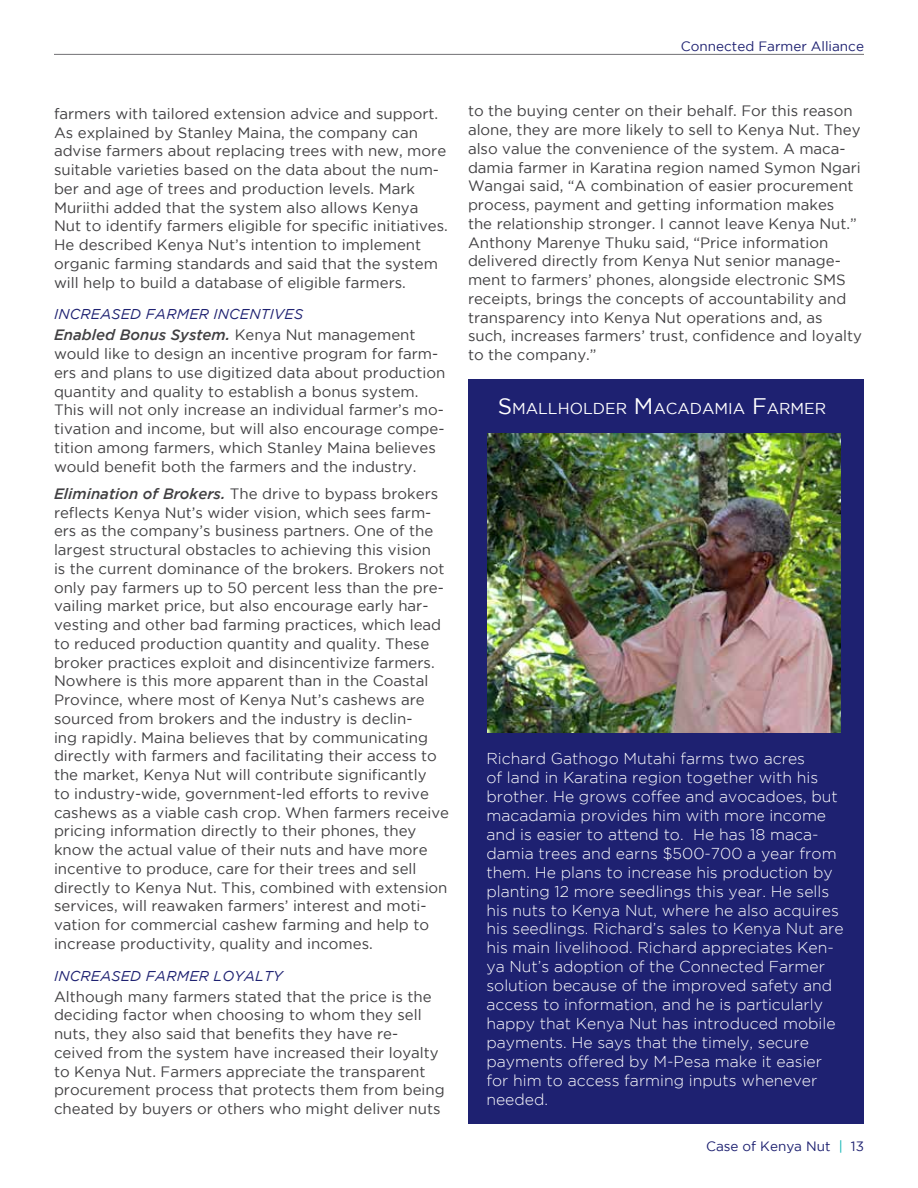
<style>
.page{position:relative;width:918px;height:1188px;background:#fff}
.page>*{position:absolute;margin:0;border:0;box-sizing:border-box;transform-origin:0 0}
.t1{font:300 15.75px/18.9px "Gotham";color:#fff}
.t2{font:15.75px "Gotham";color:#fff}
.t3{font:15px/18.8px "Gotham";color:#414042}
.t4{font:italic 14.25px "Gotham";letter-spacing:.015em;color:#1e2171}
.t5{font:13.5px "Gotham";color:#1e2171}
.s1{font-weight:500;font-style:italic}
.s2{font-size:22.5px}
.s3{color:#00b1b0}
</style>
<div class="page">
<hr style="left:54px;top:54px;width:810px;height:1px;background:#717073">
<div style="left:468px;top:379px;width:396px;height:744px;background:#1e2171"></div>
<img style="left:487px;top:433px;width:353px;height:299px">
<p class="t5" style="left:681px;top:38px;width:185px">Connected Farmer Alliance</p>
<p class="t3" style="left:54px;top:104px;width:395px">farmers with tailored extension advice and support.<br>As explained by Stanley Maina, the company can advise farmers about replacing trees with new, more suitable varieties based on the data about the num&shy;ber and age of trees and production levels. Mark Muriithi added that the system also allows Kenya Nut to identify farmers eligible for specific initiatives.<br>He described Kenya Nut’s intention to implement organic farming standards and said that the system will help to build a database of eligible farmers.</p>
<p class="t4" style="left:54px;top:306px;width:251px">INCREASED FARMER INCENTIVES</p>
<p class="t3" style="left:54px;top:325px;width:393px"><span class="s1">Enabled Bonus System.</span> Kenya Nut management would like to design an incentive program for farm&shy;ers and plans to use digitized data about production quantity and quality to establish a bonus system.<br>This will not only increase an individual farmer’s mo&shy;tivation and income, but will also encourage compe&shy;tition among farmers, which Stanley Maina believes would benefit both the farmers and the industry.</p>
<p class="t3" style="left:54px;top:484px;width:397px"><span class="s1">Elimination of Brokers.</span> The drive to bypass brokers reflects Kenya Nut’s wider vision, which sees farm&shy;ers as the company’s business partners. One of the largest structural obstacles to achieving this vision<br>is the current dominance of the brokers. Brokers not only pay farmers up to 50 percent less than the pre&shy;vailing market price, but also encourage early har&shy;vesting and other bad farming practices, which lead to reduced production quantity and quality. These broker practices exploit and disincentivize farmers.<br>Nowhere is this more apparent than in the Coastal Province, where most of Kenya Nut’s cashews are sourced from brokers and the industry is declin-<br>ing rapidly. Maina believes that by communicating directly with farmers and facilitating their access to the market, Kenya Nut will contribute significantly<br>to industry-wide, government-led efforts to revive cashews as a viable cash crop. When farmers receive pricing information directly to their phones, they know the actual value of their nuts and have more incentive to produce, care for their trees and sell directly to Kenya Nut. This, combined with extension services, will reawaken farmers’ interest and moti&shy;vation for commercial cashew farming and help to increase productivity, quality and incomes.</p>
<p class="t4" style="left:54px;top:968px;width:230px">INCREASED FARMER LOYALTY</p>
<p class="t3" style="left:54px;top:987px;width:392px">Although many farmers stated that the price is the deciding factor when choosing to whom they sell nuts, they also said that benefits they have re&shy;ceived from the system have increased their loyalty to Kenya Nut. Farmers appreciate the transparent procurement process that protects them from being cheated by buyers or others who might deliver nuts</p>
<p class="t3" style="left:468px;top:101px;width:396px">to the buying center on their behalf. For this reason alone, they are more likely to sell to Kenya Nut. They also value the convenience of the system. A maca&shy;damia farmer in Karatina region named Symon Ngari Wangai said, “A combination of easier procurement process, payment and getting information makes the relationship stronger. I cannot leave Kenya Nut.” Anthony Marenye Thuku said, “Price information delivered directly from Kenya Nut senior manage&shy;ment to farmers’ phones, alongside electronic SMS receipts, brings the concepts of accountability and transparency into Kenya Nut operations and, as such, increases farmers’ trust, confidence and loyalty to the company.”</p>
<p class="t2" style="left:498px;top:400px;width:330px"><span class="s2">S</span> MALLHOLDER <span class="s2">M</span> ACADAMIA <span class="s2">F</span>ARMER</p>
<p class="t1" style="left:486px;top:749px;width:359px">Richard Gathogo Mutahi farms two acres<br>of land in Karatina region together with his brother. He grows coffee and avocadoes, but macadamia provides him with more income and is easier to attend to. He has 18 maca&shy;damia trees and earns $500-700 a year from them. He plans to increase his production by planting 12 more seedlings this year. He sells his nuts to Kenya Nut, where he also acquires his seedlings. Richard’s sales to Kenya Nut are his main livelihood. Richard appreciates Ken&shy;ya Nut’s adoption of the Connected Farmer solution because of the improved safety and access to information, and he is particularly happy that Kenya Nut has introduced mobile payments. He says that the timely, secure payments offered by M-Pesa make it easier for him to access farming inputs whenever needed.</p>
<p class="t5" style="left:706px;top:1139px;width:126px">Case of Kenya Nut</p>
<p class="t5" style="left:839px;top:1139px;width:27px"><span class="s3">|</span> 13</p>
</div>
